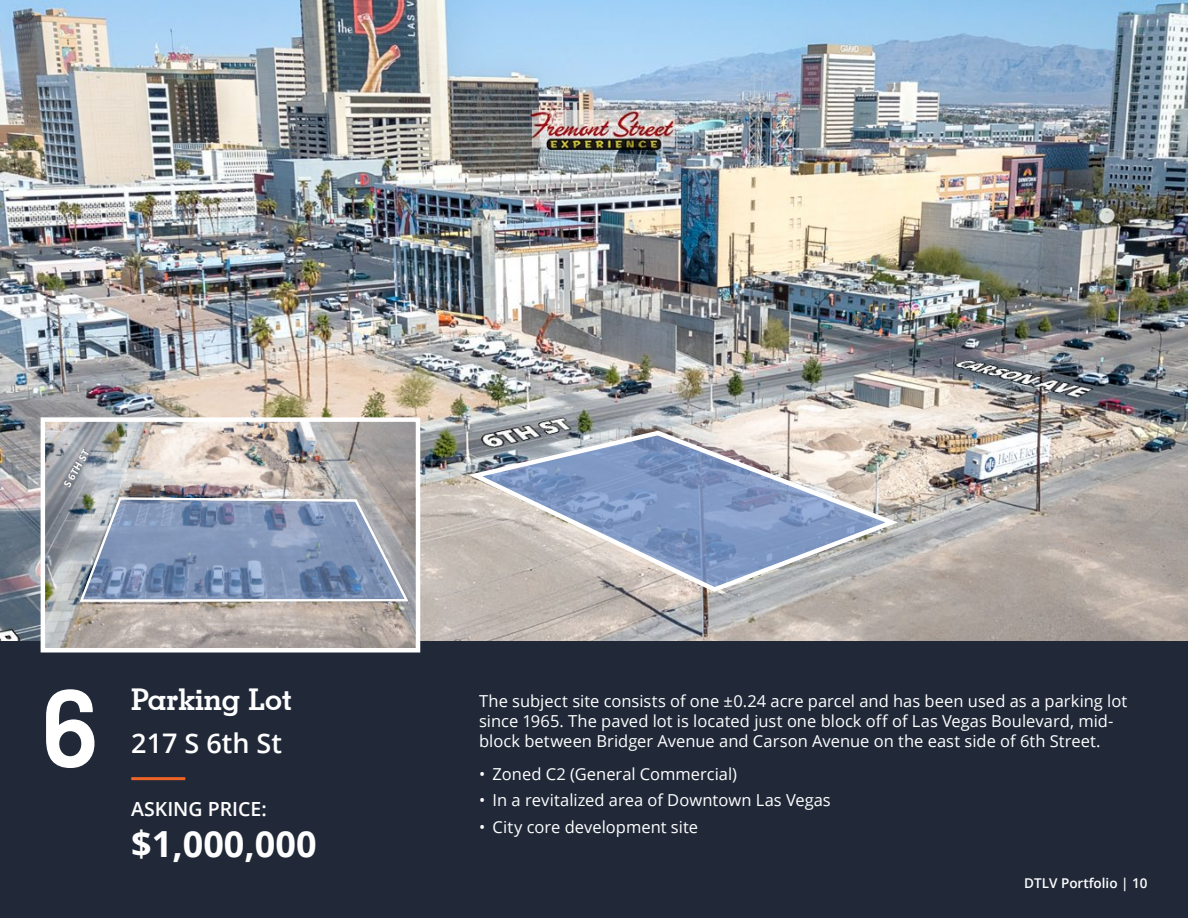
<style>
.page{position:relative;width:1188px;height:918px;background:#fff}
.page>*{position:absolute;margin:0;border:0;box-sizing:border-box;transform-origin:0 0}
.t1{font:700 108px "Geometric Slab 703 BT";color:#fff}
.t2{font:700 36px "Open Sans";color:#fff}
.t3{font:700 30px "Geometric Slab 703 BT";color:#fff}
.t4{font:600 27px "Open Sans";color:#fff}
.t5{font:600 19.5px "Open Sans";color:#fff}
.t6{font:16.5px/19.8px "Open Sans";color:#fff}
.t7{font:600 13.5px "Open Sans";color:#fff}
.t8{font:700 10.05px "Open Sans";color:#fff}
</style>
<div class="page">
<img style="left:0;top:0;width:1188px;height:641px">
<svg style="left:462px;top:427px;width:442px;height:167px;background:#abb2c0"></svg>
<div style="left:0;top:641px;width:1188px;height:277px;background:#212939"></div>
<img style="left:46px;top:422px;width:369px;height:225px">
<div style="left:63px;top:448px;width:27px;height:40px;background:#000;opacity:.45"></div>
<svg style="left:78px;top:496px;width:332px;height:107px;background:#8a9ab5"></svg>
<div style="left:41px;top:417px;width:379px;height:235px;border:4px solid #fff"></div>
<hr style="left:131px;top:777px;width:54px;height:3px;background:#ef6528">
<p class="t8" style="left:60px;top:482px;width:43px;rotate:-60deg">S 6TH ST</p>
<h1 class="t1" style="left:41px;top:663px;width:59px">6</h1>
<h3 class="t3" style="left:131px;top:681px;width:163px">Parking Lot</h3>
<h3 class="t4" style="left:131px;top:724px;width:152px">217 S 6th St</h3>
<p class="t5" style="left:131px;top:796px;width:137px">ASKING PRICE:</p>
<h2 class="t2" style="left:131px;top:818px;width:187px">$1,000,000</h2>
<p class="t6" style="left:479px;top:691px;width:650px">The subject site consists of one ±0.24 acre parcel and has been used as a parking lot since 1965. The paved lot is located just one block off of Las Vegas Boulevard, mid&shy;block between Bridger Avenue and Carson Avenue on the east side of 6th Street.</p>
<p class="t6" style="left:479px;top:764px;width:260px">• Zoned C2 (General Commercial)</p>
<p class="t6" style="left:479px;top:790px;width:353px">• In a revitalized area of Downtown Las Vegas</p>
<p class="t6" style="left:479px;top:817px;width:221px">• City core development site</p>
<p class="t7" style="left:1024px;top:874px;width:125px">DTLV Portfolio | 10</p>
</div>
